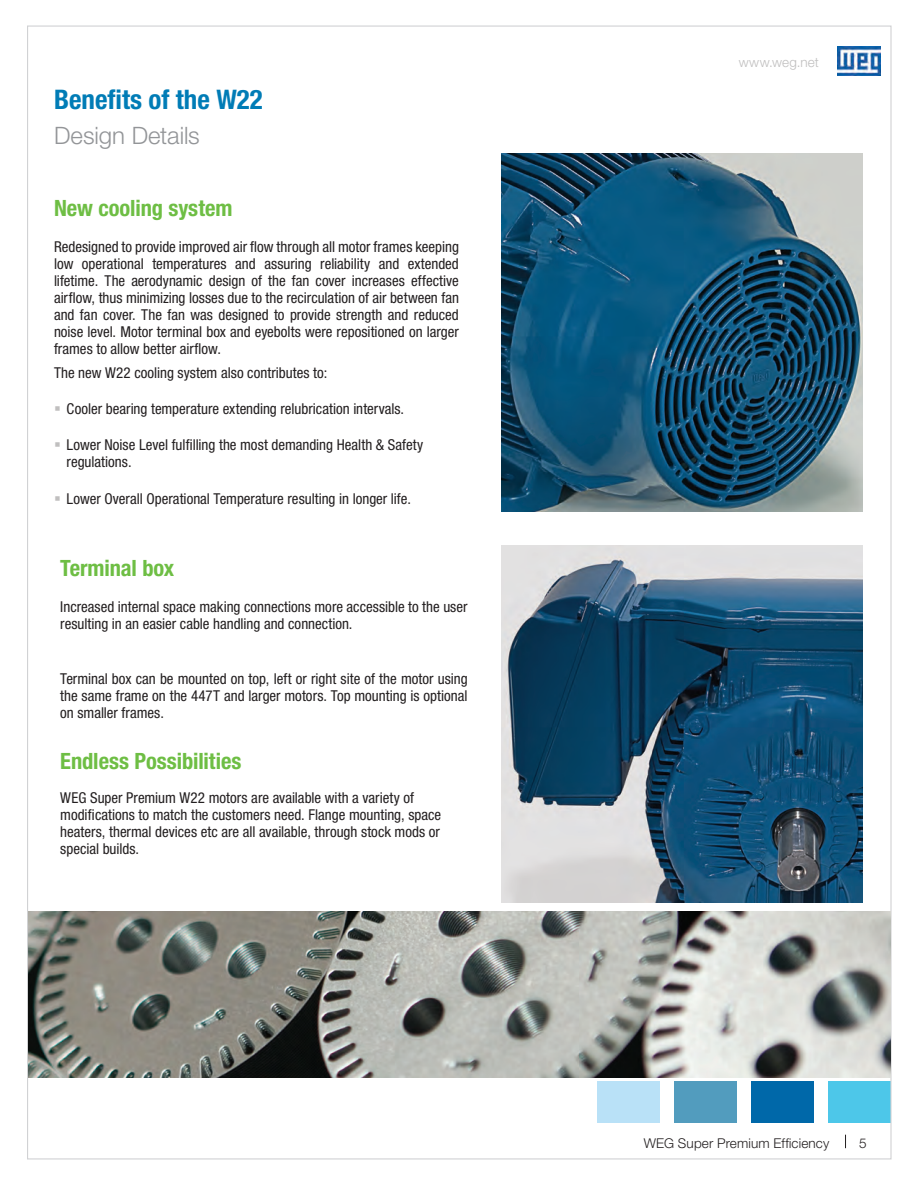
<style>
.page{position:relative;width:918px;height:1188px;background:#fff}
.page>*{position:absolute;margin:0;border:0;box-sizing:border-box;transform-origin:0 0}
.t1{font:700 condensed 27px "Helvetica Neue LT Pro";color:#007cb6}
.t2{font:300 24px "Helvetica Neue LT Pro";letter-spacing:-.005em;color:#939598}
.t3{font:700 condensed 22.5px "Helvetica Neue LT Pro";letter-spacing:-.005em;color:#6ebe44}
.t4{font:condensed 15px/17px "Helvetica Neue LT Pro";color:#231f20}
.t5{font:300 13.5px "Helvetica Neue LT Pro";letter-spacing:.01em;color:#231f20}
.t6{font:300 13.5px "Helvetica Neue LT Pro";letter-spacing:.015em;color:#c0bfbf}
.s1{color:#c0bfbf}
</style>
<div class="page">
<img style="left:838px;top:46px;width:42px;height:30px">
<svg style="left:845px;top:1135px;width:1px;height:13px"></svg>
<div style="left:597px;top:1082px;width:63px;height:42px;background:#b9e1f7"></div>
<div style="left:674px;top:1082px;width:63px;height:42px;background:#529cbe"></div>
<div style="left:751px;top:1082px;width:63px;height:42px;background:#0068a9"></div>
<div style="left:828px;top:1082px;width:63px;height:42px;background:#4dc7e9"></div>
<img style="left:28px;top:912px;width:863px;height:165px">
<img style="left:501px;top:154px;width:361px;height:357px">
<img style="left:501px;top:545px;width:362px;height:357px">
<h1 class="t1" style="left:54px;top:83px;width:210px">Benefits of the W22</h1>
<h2 class="t2" style="left:54px;top:121px;width:147px">Design Details</h2>
<h3 class="t3" style="left:54px;top:194px;width:180px">New cooling system</h3>
<p class="t4" style="left:54px;top:238px;width:406px;text-align:justify">Redesigned to provide improved air flow through all motor frames keeping low operational temperatures and assuring reliability and extended lifetime. The aerodynamic design of the fan cover increases effective airflow, thus minimizing losses due to the recirculation of air between fan and fan cover. The fan was designed to provide strength and reduced noise level. Motor terminal box and eyebolts were repositioned on larger frames to allow better airflow.</p>
<p class="t4" style="left:54px;top:364px;width:275px">The new W22 cooling system also contributes to:</p>
<p class="t4" style="left:54px;top:400px;width:352px"><span class="s1">▪</span> Cooler bearing temperature extending relubrication intervals.</p>
<p class="t4" style="left:67px;top:436px;width:358px;text-indent:-13px"><span class="s1">▪</span> Lower Noise Level fulfilling the most demanding Health &amp; Safety regulations.</p>
<p class="t4" style="left:54px;top:490px;width:358px"><span class="s1">▪</span> Lower Overall Operational Temperature resulting in longer life.</p>
<h3 class="t3" style="left:60px;top:554px;width:116px">Terminal box</h3>
<p class="t4" style="left:60px;top:598px;width:409px">Increased internal space making connections more accessible to the user resulting in an easier cable handling and connection.</p>
<p class="t4" style="left:60px;top:670px;width:409px;text-align:justify">Terminal box can be mounted on top, left or right site of the motor using the same frame on the 447T and larger motors. Top mounting is optional on smaller frames.</p>
<h3 class="t3" style="left:60px;top:747px;width:183px">Endless Possibilities</h3>
<p class="t4" style="left:60px;top:789px;width:382px">WEG Super Premium W22 motors are available with a variety of modifications to match the customers need. Flange mounting, space heaters, thermal devices etc are all available, through stock mods or special builds.</p>
<p class="t6" style="left:739px;top:54px;width:82px">www.weg.net</p>
<p class="t5" style="left:644px;top:1134px;width:187px">WEG Super Premium Efficiency</p>
<p class="t5" style="left:859px;top:1134px;width:9px">5</p>
</div>
